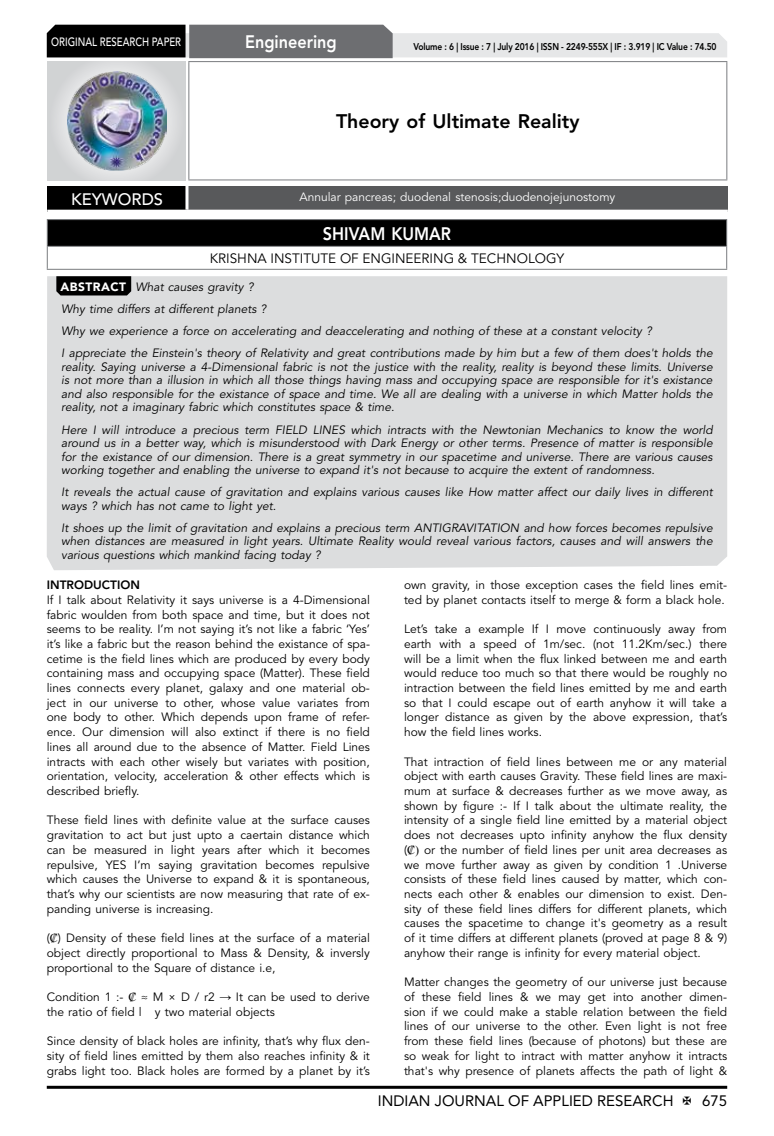
<style>
.page{position:relative;width:774px;height:1136px;background:#fff}
.page>*{position:absolute;margin:0;border:0;box-sizing:border-box;transform-origin:0 0}
.t1{font:800 19.5px "Avenir LT Std";color:#000}
.t2{font:800 18px "Avenir LT Std";color:#fff;scale:.9 1}
.t3{font:500 16.5px "Avenir LT Std";color:#fff}
.t4{font:15px "Avenir LT Std";color:#000}
.t5{font:13.5px "Avenir LT Std";color:#000}
.t6{font:12px/14.7px "Avenir LT Std";color:#000;text-align:justify}
.t7{font:italic 12px/13.5px "Avenir LT Std";color:#000;text-align:justify}
.t8{font:12px "Avenir LT Std";color:#fff}
.t9{font:500 12px "Avenir LT Std";color:#fff;scale:.8 1}
.t10{font:800 12px "Avenir LT Std";color:#000}
.t11{font:800 9.75px "Avenir LT Std";letter-spacing:-.02em;color:#000;scale:.87 1}
.s1{font-weight:900;font-style:normal;color:#fff}
.s2{font-family:"Times New Roman"}
</style>
<div class="page">
<hr style="left:47px;top:1085px;width:680px;height:3px;background:#000">
<div style="left:48px;top:62px;width:137px;height:118px;background:linear-gradient(to right,#d9dadb,#d9dadb)"></div>
<img style="left:68px;top:71px;width:99px;height:100px">
<svg style="left:47px;top:25px;width:680px;height:33px;background:#979899"></svg>
<hr style="left:188px;top:61px;width:539px;height:1px;background:#808285">
<hr style="left:188px;top:62px;width:1px;height:117px;background:#808285">
<hr style="left:726px;top:62px;width:1px;height:117px;background:#808285">
<hr style="left:188px;top:179px;width:539px;height:1px;background:#808285">
<div style="left:47px;top:219px;width:680px;height:27px;background:#000"></div>
<hr style="left:47px;top:219px;width:680px;height:1px;background:#808285">
<hr style="left:47px;top:246px;width:680px;height:1px;background:#808285">
<svg style="left:47px;top:220px;width:1px;height:49px"></svg>
<svg style="left:726px;top:220px;width:1px;height:49px"></svg>
<hr style="left:47px;top:269px;width:680px;height:1px;background:#808285">
<div style="left:47px;top:276px;width:680px;height:294px;background:#dcddde"></div>
<svg style="left:56px;top:276px;width:75px;height:19px"></svg>
<div style="left:47px;top:186px;width:140px;height:25px;background:#000"></div>
<div style="left:187px;top:186px;width:541px;height:25px;background:#58595b"></div>
<hr style="left:185px;top:186px;width:3px;height:24px;background:#fff">
<hr style="left:47px;top:210px;width:140px;height:3px;background:#fff">
<hr style="left:187px;top:210px;width:541px;height:3px;background:#fff">
<p class="t9" style="left:51px;top:34px;width:163px">ORIGINAL RESEARCH PAPER</p>
<h2 class="t2" style="left:245px;top:31px;width:103px">Engineering</h2>
<p class="t11" style="left:413px;top:41px;width:350px">Volume : 6 | Issue : 7 | July 2016 | ISSN - 2249-555X | IF : 3.919 | IC Value : 74.50</p>
<h1 class="t1" style="left:336px;top:110px;width:245px">Theory of Ultimate Reality</h1>
<h3 class="t3" style="left:71px;top:189px;width:94px">KEYWOR DS</h3>
<p class="t8" style="left:299px;top:190px;width:317px">Annular pancreas; duodenal stenosis;duodenojejunostomy</p>
<h2 class="t2" style="left:323px;top:223px;width:144px">SHIVAM KUMAR</h2>
<p class="t5" style="left:210px;top:250px;width:356px">KRISHNA INSTITUTE OF ENGINEERING &amp; TECHNOLOGY</p>
<p class="t7" style="left:61px;top:276px;width:653px;line-height:22px;text-align:left"><span class="s1">ABSTRACT</span> What causes gravity ?<br>Why time differs at different planets ?<br>Why we experience a force on accelerating and deaccelerating and nothing of these at a constant velocity ?<br>I appreciate the Einstein's theory of Relativity and great contributions made by him but a few of them does't holds the</p>
<p class="t7" style="left:61px;top:360px;width:653px">reality. Saying universe a 4-Dimensional fabric is not the justice with the reality, reality is beyond these limits. Universe is not more than a illusion in which all those things having mass and occupying space are responsible for it's existance and also responsible for the existance of space and time. We all are dealing with a universe in which Matter holds the reality, not a imaginary fabric which constitutes space &amp; time.</p>
<p class="t7" style="left:61px;top:423px;width:653px">Here I will introduce a precious term FIELD LINES which intracts with the Newtonian Mechanics to know the world around us in a better way, which is misunderstood with Dark Energy or other terms. Presence of matter is responsible for the existance of our dimension. There is a great symmetry in our spacetime and universe. There are various causes working together and enabling the universe to expand it's not because to acquire the extent of randomness.</p>
<p class="t7" style="left:61px;top:485px;width:653px">It reveals the actual cause of gravitation and explains various causes like How matter affect our daily lives in different ways ? which has not came to light yet.</p>
<p class="t7" style="left:61px;top:521px;width:653px">It shoes up the limit of gravitation and explains a precious term ANTIGRAVITATION and how forces becomes repulsive when distances are measured in light years. Ultimate Reality would reveal various factors, causes and will answers the various questions which mankind facing today ?</p>
<p class="t10" style="left:47px;top:577px;width:95px">INTRODUCTION</p>
<p class="t6" style="left:47px;top:592px;width:325px">If I talk about Relativity it says universe is a 4-Dimensional fabric woulden from both space and time, but it does not seems to be reality. I’m not saying it’s not like a fabric ‘Yes’ it’s like a fabric but the reason behind the existance of spa&shy;cetime is the field lines which are produced by every body containing mass and occupying space (Matter). These field lines connects every planet, galaxy and one material ob&shy;ject in our universe to other, whose value variates from one body to other. Which depends upon frame of refer&shy;ence. Our dimension will also extinct if there is no field lines all around due to the absence of Matter. Field Lines intracts with each other wisely but variates with position, orientation, velocity, acceleration &amp; other effects which is described briefly.</p>
<p class="t6" style="left:47px;top:813px;width:325px">These field lines with definite value at the surface causes gravitation to act but just upto a caertain distance which can be measured in light years after which it becomes repulsive, YES I’m saying gravitation becomes repulsive which causes the Universe to expand &amp; it is spontaneous, that’s why our scientists are now measuring that rate of ex&shy;panding universe is increasing.</p>
<p class="t6" style="left:47px;top:930px;width:325px">(<span class="s2">₡</span>) Density of these field lines at the surface of a material object directly proportional to Mass &amp; Density, &amp; inversly proportional to the Square of distance i.e,</p>
<p class="t6" style="left:47px;top:989px;width:325px">Condition 1 :- <span class="s2">₡</span> ≈ M × D / r2 <span class="s2">→</span> It can be used to derive the ratio of field l y two material objects</p>
<p class="t6" style="left:47px;top:1033px;width:325px">Since density of black holes are infinity, that’s why flux den&shy;sity of field lines emitted by them also reaches infinity &amp; it grabs light too. Black holes are formed by a planet by it’s</p>
<p class="t6" style="left:404px;top:578px;width:325px">own gravity, in those exception cases the field lines emit&shy;ted by planet contacts itself to merge &amp; form a black hole.</p>
<p class="t6" style="left:404px;top:622px;width:325px">Let’s take a example If I move continuously away from earth with a speed of 1m/sec. (not 11.2Km/sec.) there will be a limit when the flux linked between me and earth would reduce too much so that there would be roughly no intraction between the field lines emitted by me and earth so that I could escape out of earth anyhow it will take a longer distance as given by the above expression, that’s how the field lines works.</p>
<p class="t6" style="left:404px;top:754px;width:325px">That intraction of field lines between me or any material object with earth causes Gravity. These field lines are maxi&shy;mum at surface &amp; decreases further as we move away, as shown by figure :- If I talk about the ultimate reality, the intensity of a single field line emitted by a material object does not decreases upto infinity anyhow the flux density (<span class="s2">₡)</span> or the number of field lines per unit area decreases as we move further away as given by condition 1 .Universe consists of these field lines caused by matter, which con&shy;nects each other &amp; enables our dimension to exist. Den&shy;sity of these field lines differs for different planets, which causes the spacetime to change it's geometry as a result of it time differs at different planets (proved at page 8 &amp; 9) anyhow their range is infinity for every material object.</p>
<p class="t6" style="left:404px;top:974px;width:325px">Matter changes the geometry of our universe just because of these field lines &amp; we may get into another dimen&shy;sion if we could make a stable relation between the field lines of our universe to the other. Even light is not free from these field lines (because of photons) but these are so weak for light to intract with matter anyhow it intracts that's why presence of planets affects the path of light &amp;</p>
<p class="t4" style="left:378px;top:1091px;width:297px">INDIAN JOURNAL OF APPLIED RESEARCH</p>
<p class="t4" style="left:702px;top:1091px;width:27px">675</p>
</div>
